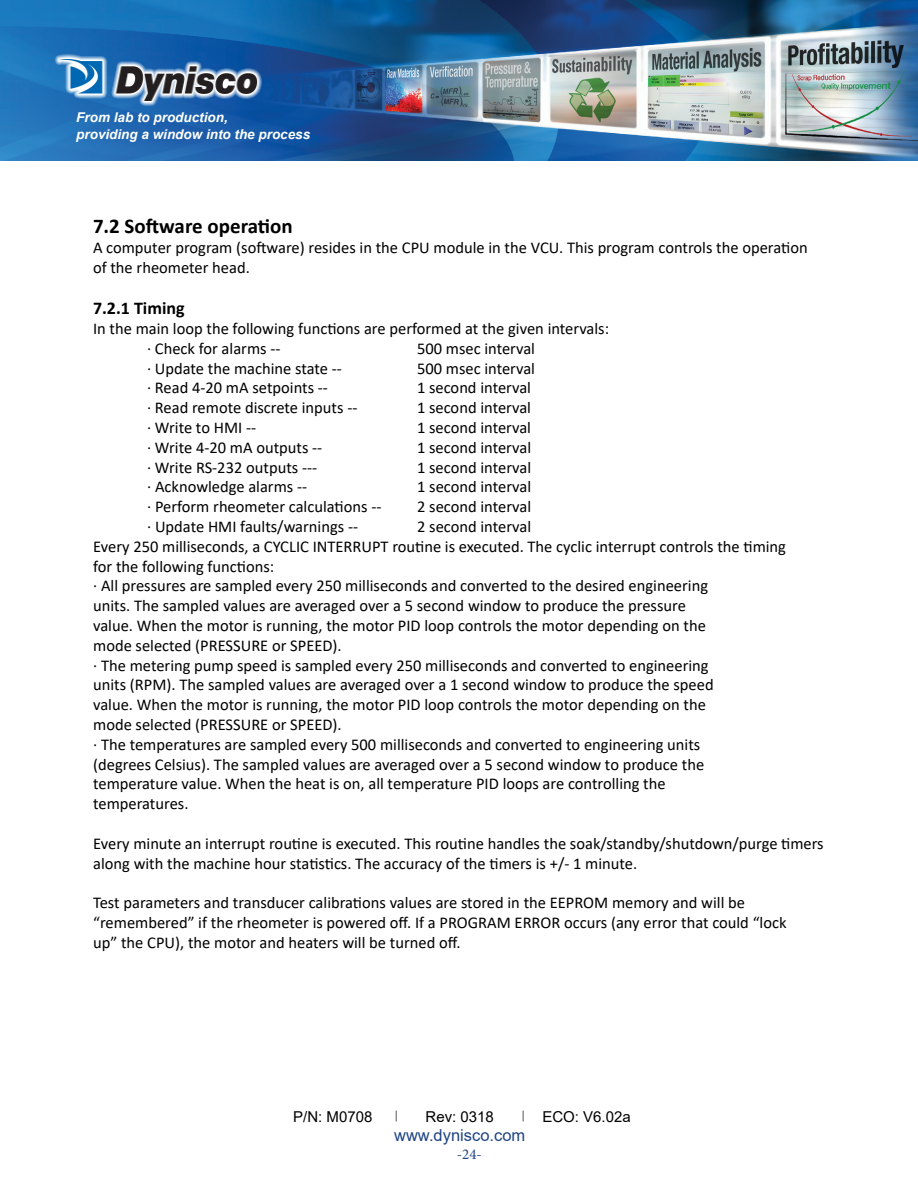
<style>
.page{position:relative;width:918px;height:1188px;background:#fff}
.page>*{position:absolute;margin:0;border:0;box-sizing:border-box;transform-origin:0 0}
.t1{font:700 21px "Calibri";color:#000}
.t2{font:700 18px "Calibri";color:#000}
.t3{font:16.5px/19.8px "Calibri";color:#000}
.t4{font:16.5px "Arial";color:#1e4384}
.t5{font:15px "Arial";color:#000}
.t6{font:15px "Minion Pro";color:#1e4384}
.t7{font:italic 700 13.5px/17.1px "Arial";color:#fff}
</style>
<div class="page">
<svg style="left:522px;top:1111px;width:2px;height:11px"></svg>
<img style="left:0;top:0;width:918px;height:161px">
<p class="t7" style="left:76px;top:109px;width:236px">From lab to production,<br>providing a window into the process</p>
<p class="t1" style="left:93px;top:211px;width:201px">7.2 Software operation</p>
<p class="t3" style="left:93px;top:237px;width:716px">A computer program (software) resides in the CPU module in the VCU. This program controls the operation of the rheometer head.</p>
<p class="t2" style="left:93px;top:296px;width:93px">7.2.1 Timing</p>
<p class="t3" style="left:147px;top:318px;width:464px;text-indent:-54px">In the main loop the following functions are performed at the given intervals: · Check for alarms --</p>
<p class="t3" style="left:417px;top:338px;width:120px">500 msec interval</p>
<p class="t3" style="left:147px;top:358px;width:196px">· Update the machine state --</p>
<p class="t3" style="left:417px;top:358px;width:120px">500 msec interval</p>
<p class="t3" style="left:147px;top:378px;width:182px">· Read 4-20 mA setpoints --</p>
<p class="t3" style="left:417px;top:378px;width:116px">1 second interval</p>
<p class="t3" style="left:147px;top:397px;width:212px">· Read remote discrete inputs --</p>
<p class="t3" style="left:417px;top:397px;width:116px">1 second interval</p>
<p class="t3" style="left:147px;top:417px;width:111px">· Write to HMI --</p>
<p class="t3" style="left:417px;top:417px;width:116px">1 second interval</p>
<p class="t3" style="left:147px;top:437px;width:177px">· Write 4-20 mA outputs --</p>
<p class="t3" style="left:417px;top:437px;width:116px">1 second interval</p>
<p class="t3" style="left:147px;top:457px;width:172px">· Write RS-232 outputs ---</p>
<p class="t3" style="left:417px;top:457px;width:116px">1 second interval</p>
<p class="t3" style="left:147px;top:477px;width:162px">· Acknowledge alarms --</p>
<p class="t3" style="left:417px;top:477px;width:116px">1 second interval</p>
<p class="t3" style="left:147px;top:496px;width:236px">· Perform rheometer calculations --</p>
<p class="t3" style="left:417px;top:496px;width:116px">2 second interval</p>
<p class="t3" style="left:147px;top:516px;width:212px">· Update HMI faults/warnings --</p>
<p class="t3" style="left:93px;top:516px;width:694px;text-indent:324px">2 second interval<br>Every 250 milliseconds, a CYCLIC INTERRUPT routine is executed. The cyclic interrupt controls the timing for the following functions:<br>· All pressures are sampled every 250 milliseconds and converted to the desired engineering<br>units. The sampled values are averaged over a 5 second window to produce the pressure<br>value. When the motor is running, the motor PID loop controls the motor depending on the<br>mode selected (PRESSURE or SPEED).<br>· The metering pump speed is sampled every 250 milliseconds and converted to engineering<br>units (RPM). The sampled values are averaged over a 1 second window to produce the speed<br>value. When the motor is running, the motor PID loop controls the motor depending on the<br>mode selected (PRESSURE or SPEED).<br>· The temperatures are sampled every 500 milliseconds and converted to engineering units<br>(degrees Celsius). The sampled values are averaged over a 5 second window to produce the temperature value. When the heat is on, all temperature PID loops are controlling the<br>temperatures.</p>
<p class="t3" style="left:93px;top:833px;width:732px">Every minute an interrupt routine is executed. This routine handles the soak/standby/shutdown/purge timers along with the machine hour statistics. The accuracy of the timers is +/- 1 minute.</p>
<p class="t3" style="left:93px;top:892px;width:695px">Test parameters and transducer calibrations values are stored in the EEPROM memory and will be “remembered” if the rheometer is powered off. If a PROGRAM ERROR occurs (any error that could “lock up” the CPU), the motor and heaters will be turned off.</p>
<p class="t5" style="left:293px;top:1106px;width:81px">P/N: M0708</p>
<p class="t5" style="left:426px;top:1106px;width:70px">Rev: 0318</p>
<p class="t5" style="left:542px;top:1106px;width:90px">ECO: V6.02a</p>
<p class="t4" style="left:394px;top:1124px;width:133px">www.dynisco.com</p>
<p class="t6" style="left:457px;top:1145px;width:27px">-24-</p>
</div>
